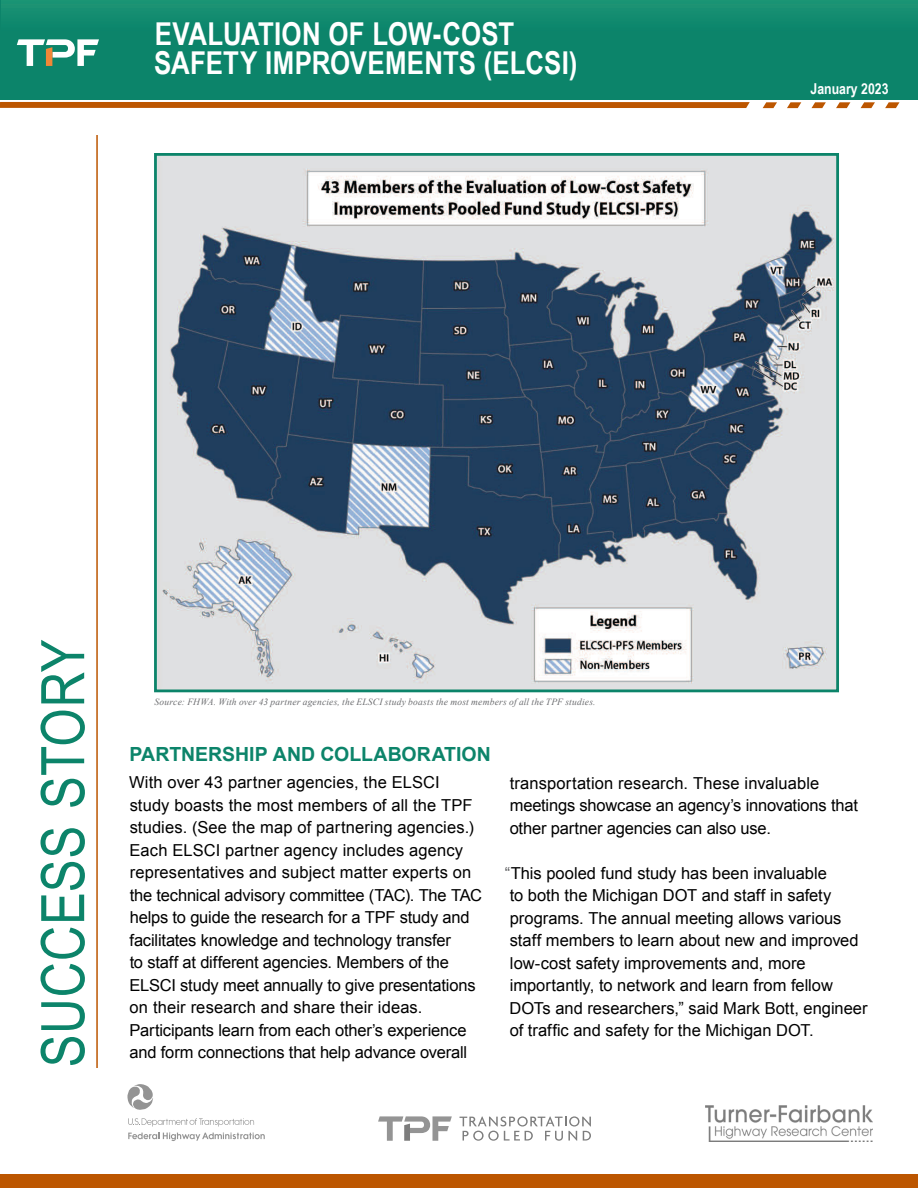
<style>
.page{position:relative;width:918px;height:1188px;background:#fff}
.page>*{position:absolute;margin:0;border:0;box-sizing:border-box;transform-origin:0 0}
.t1{font:60px "Arial Narrow";letter-spacing:.01em;color:#0c846a}
.t2{font:700 31.5px/28.5px "Arial Narrow";letter-spacing:.005em;color:#fff}
.t3{font:700 19.5px "Arial";color:#0c846a}
.t4{font:16.5px/22.5px "Arial";color:#000}
.t5{font:700 15px "Arial Narrow";color:#fff}
.t6{font:italic 9.45px "Times New Roman";letter-spacing:.02em;color:#6c6d70}
.s1{color:#58595b}
</style>
<div class="page">
<div style="left:0;top:0;width:918px;height:100px;background:#0c846a"></div>
<div style="left:2px;top:0;width:916px;height:30px;background:#148c70"></div>
<svg style="left:0;top:102px;width:750px;height:6px;background:#bc5803"></svg>
<svg style="left:763px;top:102px;width:14px;height:6px"></svg>
<svg style="left:787px;top:102px;width:14px;height:6px"></svg>
<svg style="left:812px;top:102px;width:14px;height:6px"></svg>
<svg style="left:836px;top:102px;width:14px;height:6px"></svg>
<svg style="left:861px;top:102px;width:14px;height:6px"></svg>
<svg style="left:885px;top:102px;width:15px;height:6px"></svg>
<svg style="left:17px;top:39px;width:82px;height:27px"></svg>
<div style="left:0;top:1175px;width:918px;height:13px;background:#bc5600"></div>
<hr style="left:96px;top:135px;width:2px;height:933px;background:#bc5600">
<svg style="left:128px;top:1118px;width:126px;height:9px"></svg>
<svg style="left:127px;top:1084px;width:26px;height:26px"></svg>
<svg style="left:128px;top:1133px;width:137px;height:8px"></svg>
<svg style="left:460px;top:1116px;width:131px;height:25px"></svg>
<svg style="left:378px;top:1116px;width:74px;height:25px"></svg>
<img style="left:706px;top:1105px;width:167px;height:36px">
<img style="left:158px;top:157px;width:677px;height:531px">
<div style="left:154px;top:153px;width:685px;height:539px;border:3px solid #0c846a"></div>
<h2 class="t2" style="left:154px;top:18px;width:425px">EVALUATION OF LOW-COST<br>SAFETY IMPROVEMENTS (ELCSI)</h2>
<p class="t5" style="left:811px;top:77px;width:79px">January 2023</p>
<h1 class="t1" style="left:19px;top:1067px;width:429px;rotate:-90deg">SUCCESS STORY</h1>
<p class="t6" style="left:154px;top:695px;width:443px">Source: FHWA. With over 43 partner agencies, the ELSCI study boasts the most members of all the TPF studies.</p>
<h1 class="t3" style="left:130px;top:741px;width:363px">PARTNERSHIP AND COLLABORATION</h1>
<p class="t4" style="left:129px;top:771px;width:355px">With over 43 partner agencies, the ELSCI study boasts the most members of all the TPF studies. (See the map of partnering agencies.)<br>Each ELSCI partner agency includes agency representatives and subject matter experts on the technical advisory committee (TAC). The TAC helps to guide the research for a TPF study and facilitates knowledge and technology transfer<br>to staff at different agencies. Members of the ELSCI study meet annually to give presentations on their research and share their ideas.<br>Participants learn from each other’s experience and form connections that help advance overall</p>
<p class="t4" style="left:510px;top:772px;width:350px">transportation research. These invaluable meetings showcase an agency’s innovations that other partner agencies can also use.</p>
<p class="t4" style="left:505px;top:862px;width:364px"><span class="s1">“</span>This pooled fund study has been invaluable<br>to both the Michigan DOT and staff in safety programs. The annual meeting allows various staff members to learn about new and improved low-cost safety improvements and, more importantly, to network and learn from fellow DOTs and researchers,” said Mark Bott, engineer of traffic and safety for the Michigan DOT.</p>
</div>
